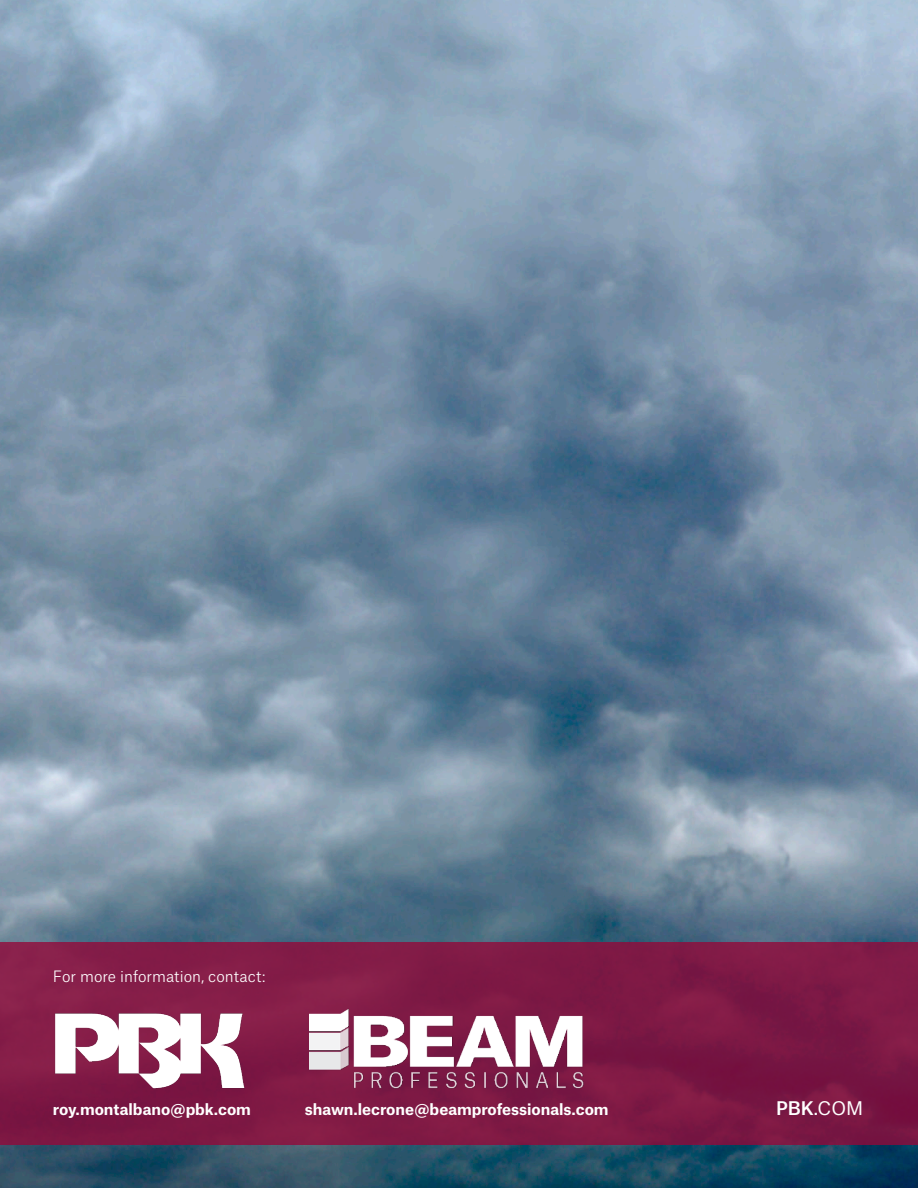
<style>
.page{position:relative;width:918px;height:1188px;background:#fff}
.page>*{position:absolute;margin:0;border:0;box-sizing:border-box;transform-origin:0 0}
.t1{font:18px "Atlas Grotesk";color:#fff}
.t2{font:700 15px "Atlas Grotesk";letter-spacing:-.005em;color:#fff}
.t3{font:300 15px "Atlas Grotesk";color:#fff}
.s1{font-weight:500}
</style>
<div class="page">
<img style="left:0;top:0;width:918px;height:1188px">
<div style="left:0;top:942px;width:918px;height:203px;background:#7f1945"></div>
<img style="left:53px;top:1001px;width:213px;height:97px">
<img style="left:310px;top:1009px;width:280px;height:83px">
<p class="t3" style="left:53px;top:970px;width:214px">For more information, contact:</p>
<p class="t2" style="left:53px;top:1103px;width:200px">roy.montalbano@pbk.com</p>
<p class="t2" style="left:305px;top:1103px;width:305px">shawn.lecrone@beamprofessionals.com</p>
<p class="t1" style="left:776px;top:1099px;width:89px"><span class="s1">PBK</span>.COM</p>
</div>
